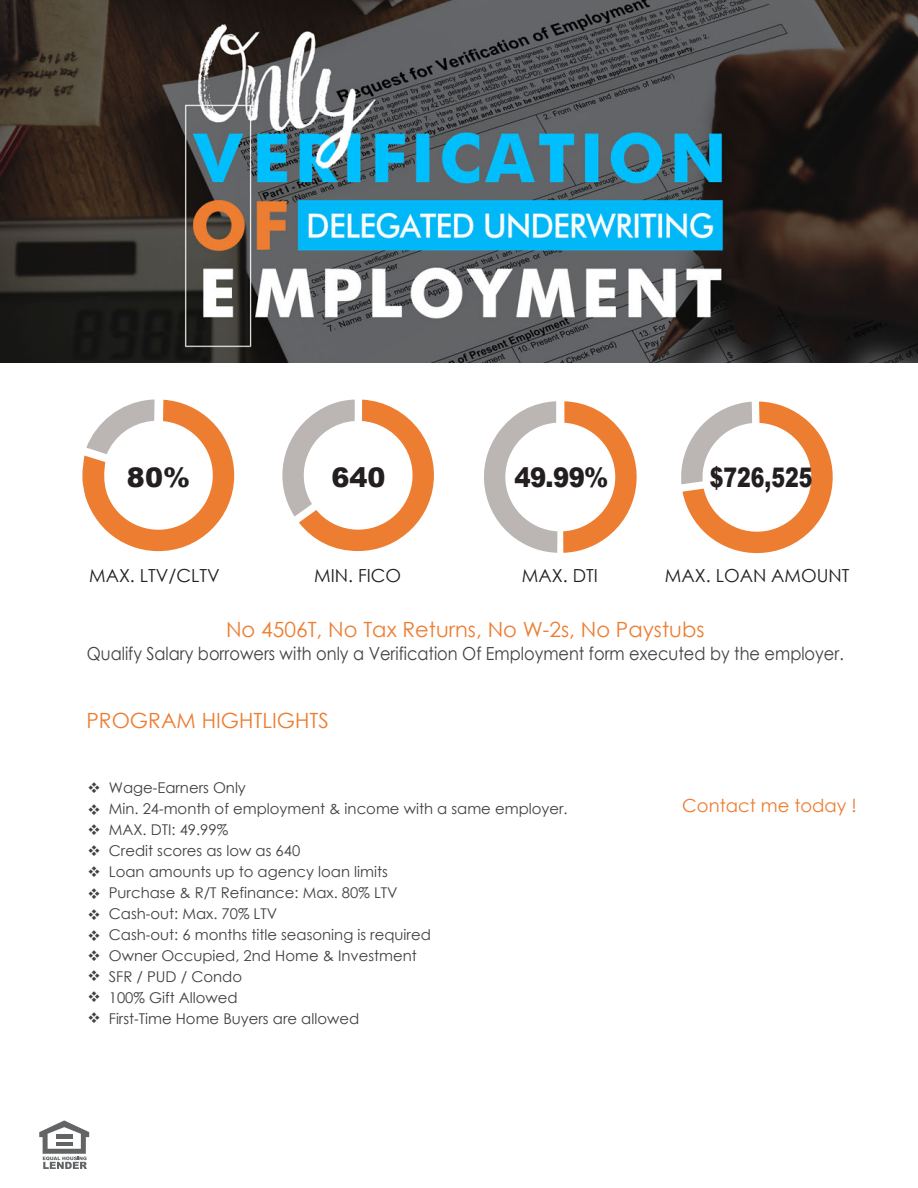
<style>
.page{position:relative;width:918px;height:1188px;background:#fff}
.page>*{position:absolute;margin:0;border:0;box-sizing:border-box;transform-origin:0 0}
.t1{font:900 27px "Arial";color:#231f20;scale:.76 1}
.t2{font:900 27px "Arial";color:#231f20}
.t3{font:900 27px "Arial";color:#231f20;scale:.9 1}
.t4{font:21px "Century Gothic";color:#ed7d31}
.t5{font:18px "Century Gothic";color:#414042;scale:.9 1}
.t6{font:18px "Century Gothic";color:#231f20}
.t7{font:18px "Century Gothic";color:#ed7d31}
.t8{font:14.85px/21px "Century Gothic";color:#414042}
.s1{font-family:"Myriad Pro"}
</style>
<div class="page">
<svg style="left:39px;top:1120px;width:50px;height:49px"></svg>
<svg style="left:82px;top:399px;width:152px;height:152px"></svg>
<svg style="left:282px;top:400px;width:152px;height:151px"></svg>
<svg style="left:681px;top:402px;width:152px;height:151px"></svg>
<svg style="left:484px;top:401px;width:73px;height:152px"></svg>
<svg style="left:563px;top:401px;width:74px;height:152px"></svg>
<img style="left:0;top:0;width:918px;height:362px">
<h1 class="t2" style="left:127px;top:458px;width:65px">80%</h1>
<h1 class="t2" style="left:331px;top:458px;width:56px">640</h1>
<h1 class="t3" style="left:514px;top:458px;width:106px">49.99%</h1>
<h1 class="t1" style="left:710px;top:458px;width:137px">$726,525</h1>
<p class="t6" style="left:89px;top:563px;width:132px">MAX. LTV/CLTV</p>
<p class="t6" style="left:314px;top:563px;width:88px">MIN. FICO</p>
<p class="t6" style="left:522px;top:563px;width:77px">MAX. DTI</p>
<p class="t6" style="left:665px;top:563px;width:186px">MAX. LOAN AMOUNT</p>
<h2 class="t4" style="left:226px;top:615px;width:480px">No 4506T, No Tax Returns, No W<span class="s1">‐</span>2s, No Paystubs</h2>
<p class="t5" style="left:87px;top:641px;width:843px">Qualify Salary borrowers with only a Verification Of Employment form executed by the employer.</p>
<h2 class="t4" style="left:87px;top:706px;width:244px">PROGRAM HIGHTLIGHTS</h2>
<p class="t8" style="left:109px;top:777px;width:460px">Wage<span class="s1">‐</span>Earners Only<br>Min. 24<span class="s1">‐</span>month of employment &amp; income with a same employer.<br>MAX. DTI: 49.99%<br>Credit scores as low as 640<br>Loan amounts up to agency loan limits<br>Purchase &amp; R/T Refinance: Max. 80% LTV<br>Cash<span class="s1">‐</span>out: Max. 70% LTV<br>Cash<span class="s1">‐</span>out: 6 months title seasoning is required<br>Owner Occupied, 2nd Home &amp; Investment<br>SFR / PUD / Condo<br>100% Gift Allowed<br>First<span class="s1">‐</span>Time Home Buyers are allowed</p>
<p class="t7" style="left:682px;top:793px;width:176px">Contact me today !</p>
</div>
